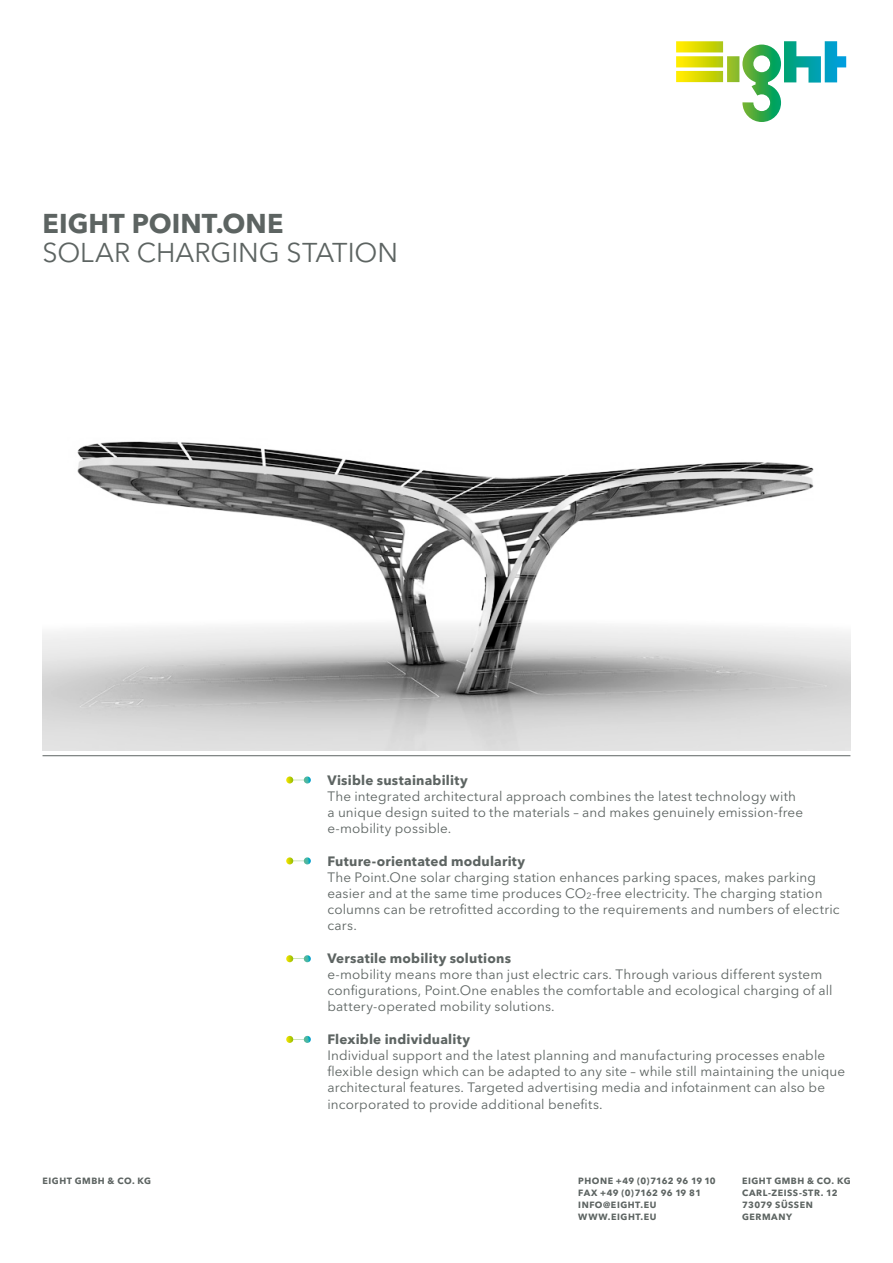
<style>
.page{position:relative;width:893px;height:1263px;background:#fff}
.page>*{position:absolute;margin:0;border:0;box-sizing:border-box;transform-origin:0 0}
.t1{font:27px "Avenir Next LT Pro";color:#5d6462}
.t2{font:700 27px "Avenir Next LT Pro";color:#5d6462}
.t3{font:13.5px/16.2px "Avenir Next LT Pro";letter-spacing:.01em;color:#5d6462}
.t4{font:700 13.5px "Avenir Next LT Pro";letter-spacing:.015em;color:#5d6462}
.t5{font:700 9px/12px "Avenir Next LT Pro";letter-spacing:.055em;color:#5d6462}
</style>
<div class="page">
<svg style="left:676px;top:41px;width:170px;height:81px"></svg>
<hr style="left:43px;top:755px;width:807px;height:1px;background:#5d6462">
<img style="left:43px;top:441px;width:807px;height:310px">
<svg style="left:286px;top:776px;width:25px;height:7px"></svg>
<svg style="left:286px;top:857px;width:25px;height:7px"></svg>
<svg style="left:286px;top:955px;width:25px;height:7px"></svg>
<svg style="left:286px;top:1036px;width:25px;height:7px"></svg>
<h1 class="t2" style="left:43px;top:207px;width:34px">EIGHT</h1>
<h1 class="t2" style="left:132px;top:207px;width:150px">Point.One</h1>
<h1 class="t1" style="left:42px;top:236px;width:357px">So lar chargi ng statio n</h1>
<p class="t5" style="left:43px;top:1175px;width:109px">Eight GmbH &amp; Co. KG</p>
<p class="t4" style="left:327px;top:771px;width:142px">Visible sustainability</p>
<p class="t3" style="left:327px;top:788px;width:477px">The integrated architectural approach combines the latest technology with a unique design suited to the materials – and makes genuinely emission-free e-mobility possible.</p>
<p class="t4" style="left:327px;top:852px;width:199px">Future-orientated modularity</p>
<p class="t3" style="left:327px;top:869px;width:514px">The Point.One solar charging station enhances parking spaces, makes parking easier and at the same time produces CO<sub>2</sub>-free electricity. The charging station columns can be retrofitted according to the requirements and numbers of electric cars.</p>
<p class="t4" style="left:327px;top:950px;width:185px">Versatile mobility solutions</p>
<p class="t3" style="left:327px;top:966px;width:507px">e-mobility means more than just electric cars. Through various different system configurations, Point.One enables the comfortable and ecological charging of all battery-operated mobility solutions.</p>
<p class="t4" style="left:327px;top:1031px;width:144px">Flexible individuality</p>
<p class="t3" style="left:327px;top:1047px;width:519px">Individual support and the latest planning and manufacturing processes enable flexible design which can be adapted to any site – while still maintaining the unique architectural features. Targeted advertising media and infotainment can also be incorporated to provide additional benefits.</p>
<p class="t5" style="left:578px;top:1175px;width:139px">Phone +49 (0)7162 96 19 10 fax +49 (0)7162 96 19 81<br>Info@Eight.eu www.eight.eu</p>
<p class="t5" style="left:742px;top:1175px;width:109px">Eight GmbH &amp; Co. KG<br>Carl-Zeiss-Str. 12<br>73079 SüSSe</p>
<p class="t5" style="left:806px;top:1199px;width:9px">n</p>
<p class="t5" style="left:742px;top:1211px;width:52px">Ge rmany</p>
</div>
